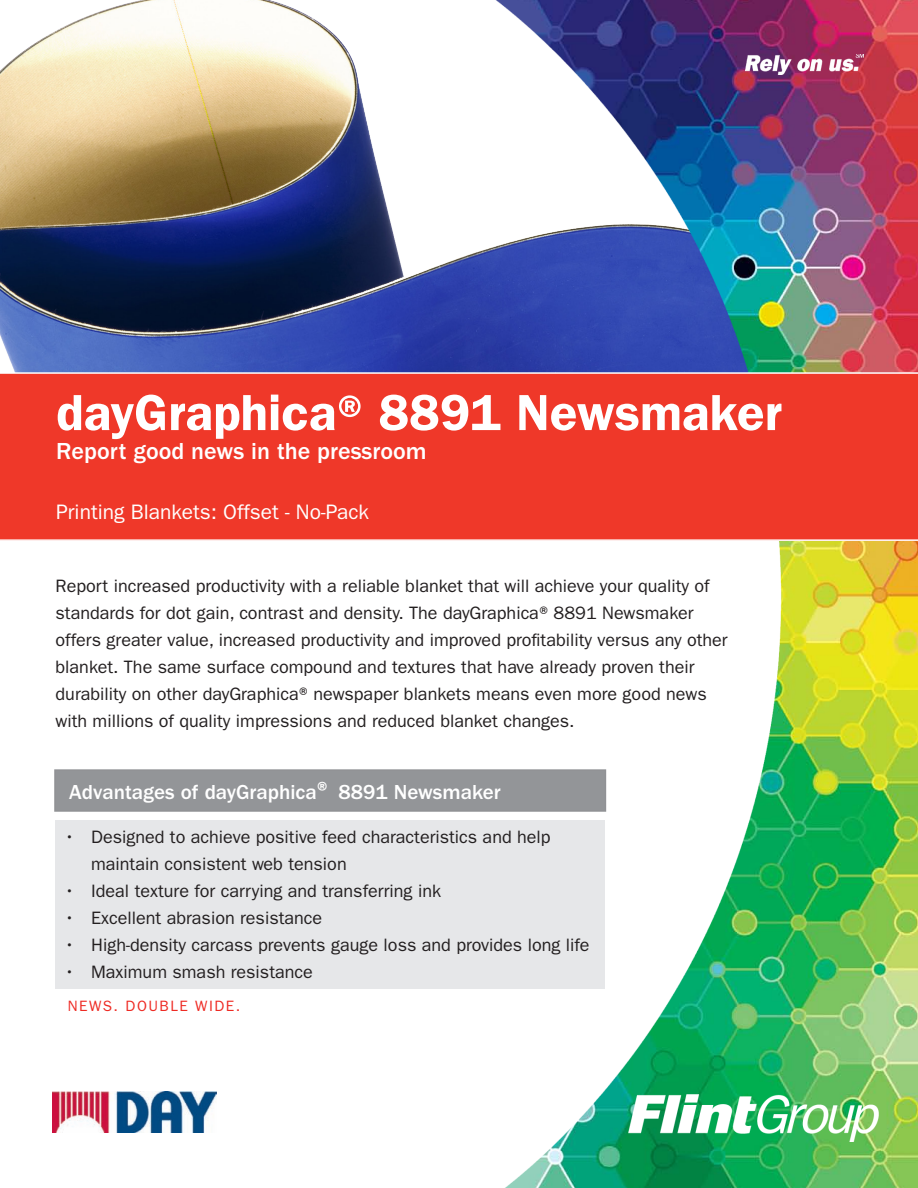
<style>
.page{position:relative;width:918px;height:1188px;background:#fff}
.page>*{position:absolute;margin:0;border:0;box-sizing:border-box;transform-origin:0 0}
.t1{font:600 51px "ITC Franklin Gothic Std";color:#fff}
.t2{font:500 24px "ITC Franklin Gothic Std";color:#fff}
.t3{font:500 21px "ITC Franklin Gothic Std";color:#fff}
.t4{font:21px "ITC Franklin Gothic Std";color:#fff}
.t5{font:18px/27px "ITC Franklin Gothic Std";color:#231f20}
.t6{font:15px "ITC Franklin Gothic Std";letter-spacing:.1em;color:#ee2a23}
.s1{font-weight:600}
</style>
<div class="page">
<img style="left:0;top:0;width:414px;height:372px">
<div style="left:55px;top:820px;width:550px;height:169px;background:#e6e7e9"></div>
<img style="left:414px;top:0;width:504px;height:1188px">
<div style="left:0;top:372px;width:918px;height:169px;background:#ef3829"></div>
<img style="left:628px;top:1095px;width:251px;height:47px">
<img style="left:745px;top:54px;width:119px;height:20px">
<img style="left:53px;top:1092px;width:163px;height:40px">
<div style="left:55px;top:770px;width:550px;height:41px;background:#939598"></div>
<div style="left:54px;top:769px;width:552px;height:43px;border:2px solid #919295"></div>
<p class="t1" style="left:56px;top:382px;width:727px">dayGraphica® 8891 Newsmaker</p>
<p class="t2" style="left:56px;top:438px;width:372px">Report good news in the pressroom</p>
<p class="t4" style="left:56px;top:500px;width:314px">Printing Blankets: Offset - No-Pack</p>
<p class="t5" style="left:56px;top:573px;width:656px">Report increased productivity with a reliable blanket that will achieve your quality of</p>
<p class="t5" style="left:56px;top:600px;width:639px">standards for dot gain, contrast and density. The dayGraphica® 8891 Newsmaker</p>
<p class="t5" style="left:56px;top:627px;width:674px">offers greater value, increased productivity and improved profitability versus any other</p>
<p class="t5" style="left:56px;top:654px;width:641px">blanket. The same surface compound and textures that have already proven their</p>
<p class="t5" style="left:56px;top:681px;width:653px">durability on other dayGraphica® newspaper blankets means even more good news</p>
<p class="t5" style="left:56px;top:708px;width:521px">with millions of quality impressions and reduced blanket changes.</p>
<p class="t3" style="left:69px;top:780px;width:433px">Advantages of dayGraphica<span class="s1">®</span> 8891 Newsmaker</p>
<p class="t5" style="left:91px;top:824px;width:461px;text-indent:-27px">• Designed to achieve positive feed characteristics and help maintain consistent web tension</p>
<p class="t5" style="left:64px;top:878px;width:378px">• Ideal texture for carrying and transferring ink</p>
<p class="t5" style="left:64px;top:905px;width:260px">• Excellent abrasion resistance</p>
<p class="t5" style="left:64px;top:932px;width:527px">• High-density carcass prevents gauge loss and provides long life</p>
<p class="t5" style="left:64px;top:959px;width:250px">• Maximum smash resistance</p>
<p class="t6" style="left:68px;top:997px;width:174px">NEWS. DOUBLE WIDE.</p>
</div>
